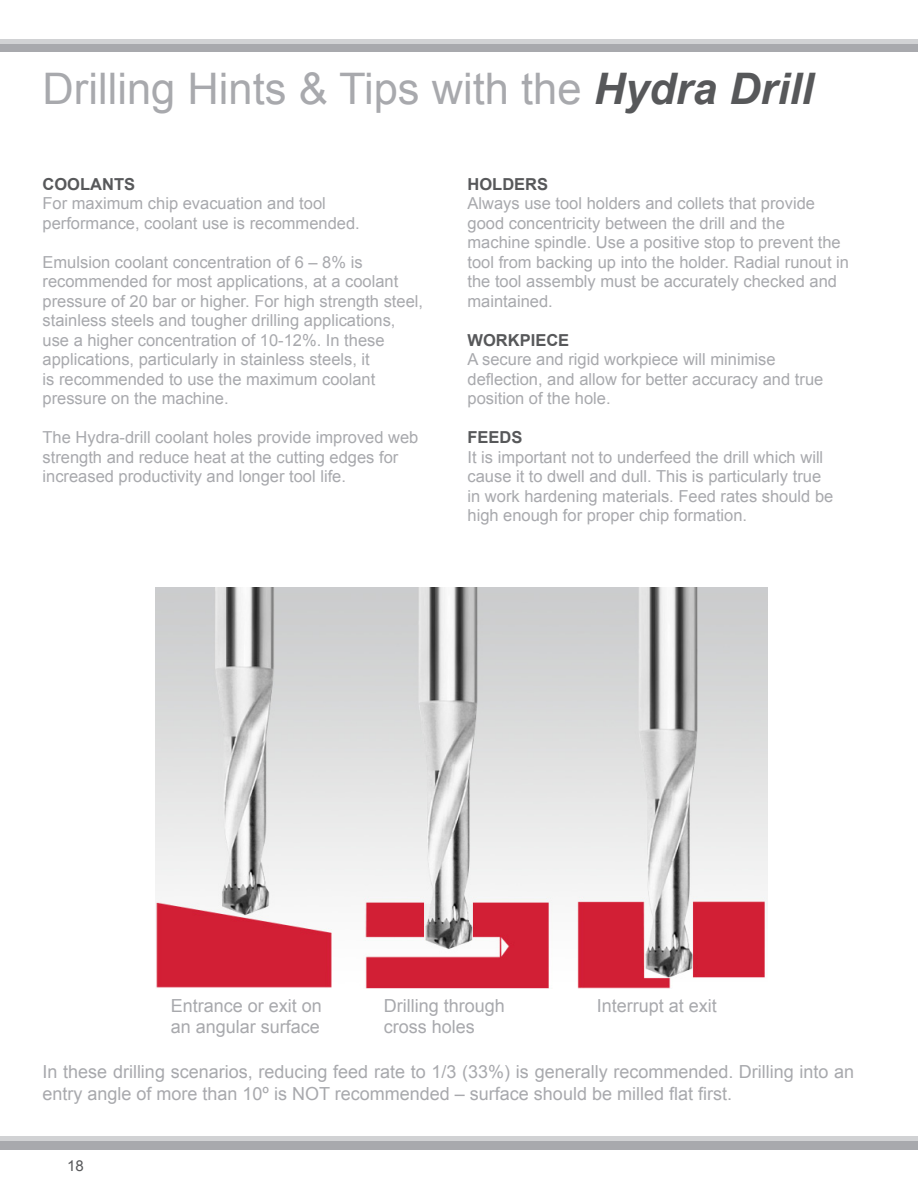
<style>
.page{position:relative;width:918px;height:1188px;background:#fff}
.page>*{position:absolute;margin:0;border:0;box-sizing:border-box;transform-origin:0 0}
.t1{font:43.5px "Arial";color:#a8a9ad}
.t2{font:18px/21.6px "Arial";color:#a8a9ad}
.t3{font:16.5px/19.5px "Arial";color:#a8a9ad}
.t4{font:700 16.5px "Arial";color:#57585a}
.t5{font:15px "Arial";color:#57585a}
.s1{font-weight:700;font-style:italic;color:#57585a}
</style>
<div class="page">
<div style="left:0;top:1141px;width:918px;height:8px;background:#a8a9ad"></div>
<div style="left:0;top:1136px;width:918px;height:5px;background:#d1d2d4"></div>
<div style="left:0;top:43px;width:918px;height:9px;background:#a8a9ad"></div>
<hr style="left:0;top:39px;width:918px;height:4px;background:#d1d2d4">
<img style="left:155px;top:588px;width:613px;height:401px">
<p class="t1" style="left:43px;top:60px;width:773px">Drilling Hints &amp; Tips with the <span class="s1">Hydra Drill</span></p>
<p class="t4" style="left:43px;top:173px;width:94px">COOLANTS</p>
<p class="t3" style="left:43px;top:194px;width:319px">For maximum chip evacuation and tool performance, coolant use is recommended.</p>
<p class="t3" style="left:43px;top:252px;width:382px">Emulsion coolant concentration of 6 – 8% is recommended for most applications, at a coolant pressure of 20 bar or higher. For high strength steel, stainless steels and tougher drilling applications, use a higher concentration of 10-12%. In these applications, particularly in stainless steels, it<br>is recommended to use the maximum coolant pressure on the machine.</p>
<p class="t3" style="left:43px;top:428px;width:377px">The Hydra-drill coolant holes provide improved web strength and reduce heat at the cutting edges for increased productivity and longer tool life.</p>
<p class="t4" style="left:468px;top:173px;width:82px">HOLDERS</p>
<p class="t3" style="left:468px;top:194px;width:383px">Always use tool holders and collets that provide good concentricity between the drill and the machine spindle. Use a positive stop to prevent the tool from backing up into the holder. Radial runout in the tool assembly must be accurately checked and maintained.</p>
<p class="t4" style="left:468px;top:329px;width:103px">WORKPIECE</p>
<p class="t3" style="left:468px;top:350px;width:357px">A secure and rigid workpiece will minimise deflection, and allow for better accuracy and true position of the hole.</p>
<p class="t4" style="left:468px;top:427px;width:57px">FEEDS</p>
<p class="t3" style="left:468px;top:447px;width:367px">It is important not to underfeed the drill which will cause it to dwell and dull. This is particularly true in work hardening materials. Feed rates should be high enough for proper chip formation.</p>
<p class="t2" style="left:171px;top:995px;width:153px">Entrance or exit on an angular surface</p>
<p class="t2" style="left:384px;top:995px;width:123px">Drilling through cross holes</p>
<p class="t2" style="left:597px;top:995px;width:122px">Interrupt at exit</p>
<p class="t2" style="left:43px;top:1062px;width:813px">In these drilling scenarios, reducing feed rate to 1/3 (33%) is generally recommended. Drilling into an entry angle of more than 10º is NOT recommended – surface should be milled flat first.</p>
<p class="t5" style="left:67px;top:1156px;width:18px">18</p>
</div>
